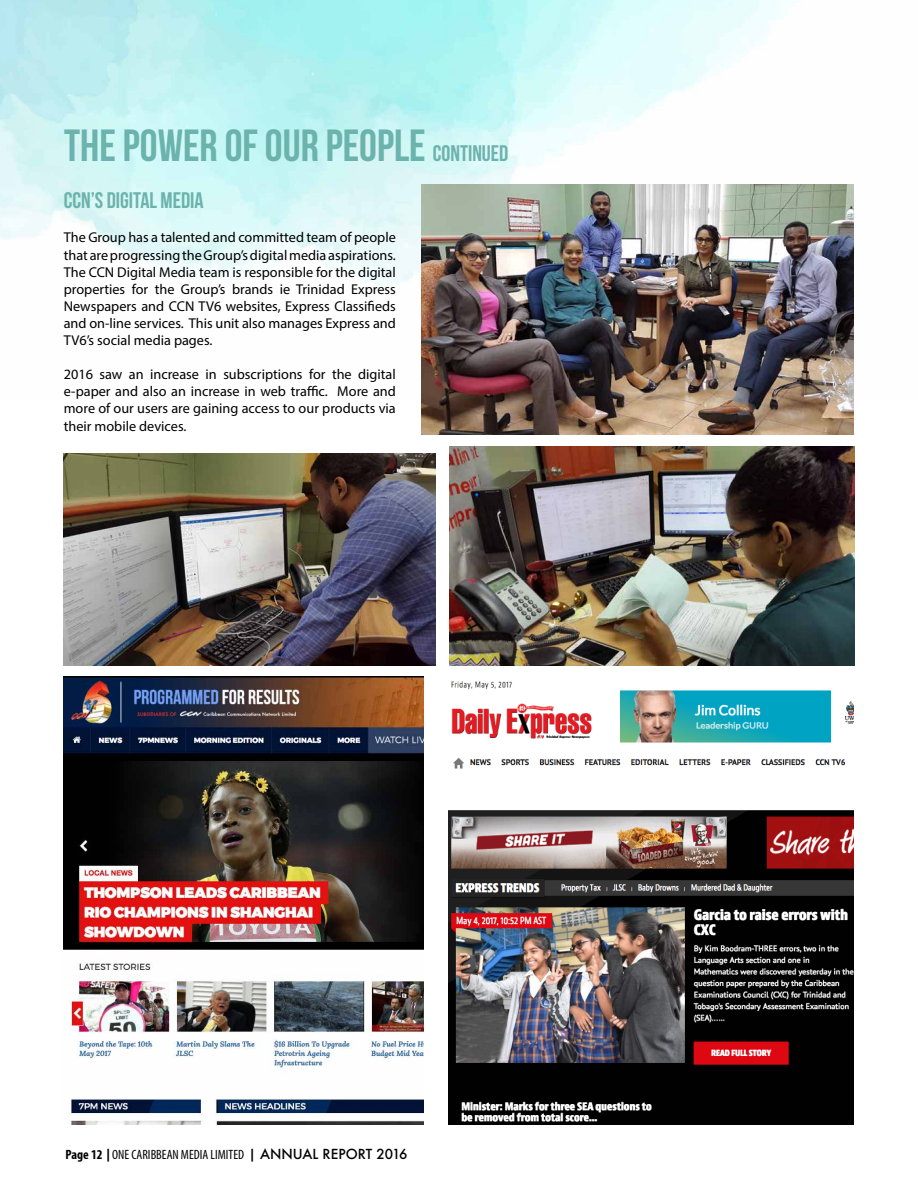
<style>
.page{position:relative;width:918px;height:1188px;background:#fff}
.page>*{position:absolute;margin:0;border:0;box-sizing:border-box;transform-origin:0 0}
.t1{font:45px "Bebas Neue";color:#6bb3ac}
.t2{font:22.5px "Bebas Neue";color:#6bb3ac}
.t3{font:14.25px/17.1px "Myriad Pro";color:#000;text-align:justify}
.t4{font:condensed 13.5px "Myriad Pro";color:#000}
.s1{font-size:22.5px}
.s2{font-weight:700}
.s3{font-family:"Futura";font-weight:500;font-stretch:normal}
</style>
<div class="page">
<img style="left:0;top:0;width:854px;height:400px">
<img style="left:450px;top:446px;width:405px;height:220px">
<img style="left:64px;top:454px;width:372px;height:212px">
<img style="left:421px;top:185px;width:432px;height:250px">
<img style="left:64px;top:676px;width:360px;height:448px">
<img style="left:448px;top:681px;width:405px;height:443px">
<h1 class="t1" style="left:64px;top:121px;width:446px">THE POWER OF OUR PEOPLE <span class="s1">CONTINUED</span></h1>
<h2 class="t2" style="left:64px;top:188px;width:141px">CCN’S DIGITAL MEDIA</h2>
<p class="t3" style="left:64px;top:229px;width:334px">The Group has a talented and committed team of people that are progressing the Group’s digital media aspirations.<br>The CCN Digital Media team is responsible for the digital properties for the Group’s brands ie Trinidad Express Newspapers and CCN TV6 websites, Express Classifieds and on-line services. This unit also manages Express and TV6’s social media pages.</p>
<p class="t3" style="left:64px;top:366px;width:334px">2016 saw an increase in subscriptions for the digital e-paper and also an increase in web traffic. More and more of our users are gaining access to our products via their mobile devices.</p>
<p class="t4" style="left:66px;top:1147px;width:344px"><span class="s2">Page 12</span> <span class="s3">|</span>ONE CARIBBEAN MEDIA LIMITED <span class="s3">| ANNUAL REPORT 2016</span></p>
</div>
